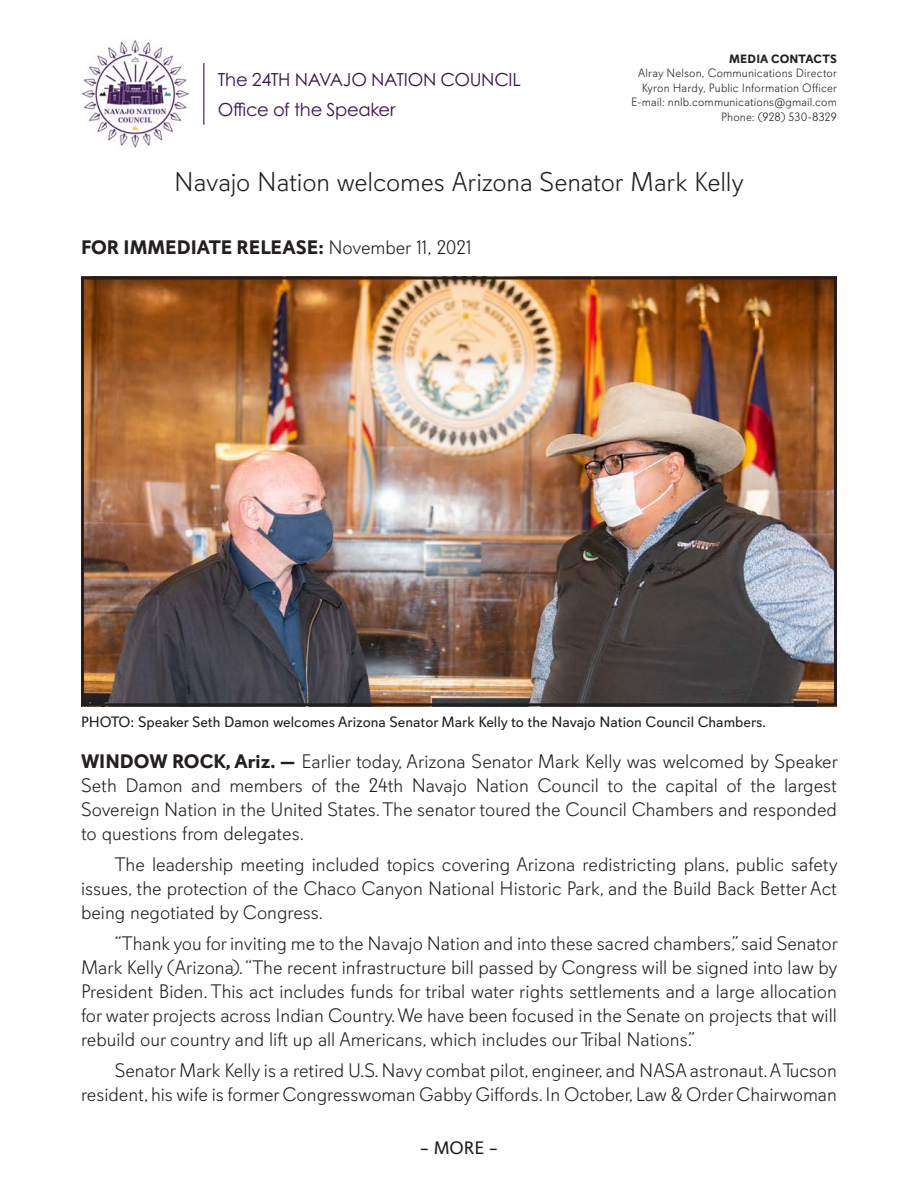
<style>
.page{position:relative;width:918px;height:1188px;background:#fff}
.page>*{position:absolute;margin:0;border:0;box-sizing:border-box;transform-origin:0 0}
.PR_Title{font:300 27px "Davis Sans";letter-spacing:-.005em;color:#231f20}
.Regular_PR_Paragraph{font:300 19.5px/24px "Davis Sans";color:#231f20;text-align:justify}
.PR_First_Paragraph{font:300 19.5px/24px "Davis Sans";color:#231f20;text-align:justify}
.t1{font:700 19.5px "Davis Sans";color:#231f20}
.t2{font:18px "Century Gothic Pro";letter-spacing:-.02em;color:#3d1655}
.t3{font:18px "Davis Sans";color:#231f20}
.t4{font:15px "Davis Sans";color:#231f20}
.PR_Body_11_pt{font:300 12px "Davis Sans";letter-spacing:.01em;color:#231f20}
.PR_Body_11_pt-2{font:700 12px "Davis Sans";letter-spacing:.015em;color:#231f20}
.s1{font-weight:300}
.s2{font-weight:700}
</style>
<div class="page">
<img style="left:85px;top:280px;width:748px;height:422px">
<div style="left:81px;top:276px;width:756px;height:430px;border:3px solid #231f20"></div>
<hr style="left:203px;top:63px;width:1px;height:62px;background:#3d1655">
<img style="left:81px;top:39px;width:108px;height:108px">
<p class="t2" style="left:218px;top:68px;width:304px">The 24TH NAVAJO NATION COUNCIL</p>
<p class="t2" style="left:218px;top:98px;width:179px">Office of the Speaker</p>
<p class="PR_Body_11_pt-2" style="left:729px;top:52px;width:109px">MEDIA CONTACTS</p>
<p class="PR_Body_11_pt" style="left:638px;top:67px;width:200px">Alray Nelson, Communications Director</p>
<p class="PR_Body_11_pt" style="left:642px;top:81px;width:197px">Kyron Hardy, Public Information Officer</p>
<p class="PR_Body_11_pt" style="left:631px;top:95px;width:207px">E-mail: nnlb.communications@gmail.com</p>
<p class="PR_Body_11_pt" style="left:721px;top:110px;width:117px">Phone: (928) 530-8329</p>
<p class="PR_Title" style="left:174px;top:167px;width:571px">Navajo Nation welcomes Arizona Senator Mark Kelly</p>
<p class="t1" style="left:81px;top:236px;width:392px">FOR IMMEDIATE RELEASE: <span class="s1">November 11, 2021</span></p>
<p class="t4" style="left:81px;top:714px;width:687px">PHOTO: Speaker Seth Damon welcomes Arizona Senator Mark Kelly to the Navajo Nation Council Chambers.</p>
<p class="PR_First_Paragraph" style="left:81px;top:750px;width:759px"><span class="s2">WINDOW ROCK, Ariz. —</span> Earlier today, Arizona Senator Mark Kelly was welcomed by Speaker Seth Damon and members of the 24th Navajo Nation Council to the capital of the largest Sovereign Nation in the United States. The senator toured the Council Chambers and responded to questions from delegates.</p>
<p class="Regular_PR_Paragraph" style="left:81px;top:853px;width:758px;text-indent:34px">The leadership meeting included topics covering Arizona redistricting plans, public safety issues, the protection of the Chaco Canyon National Historic Park, and the Build Back Better Act being negotiated by Congress.</p>
<p class="Regular_PR_Paragraph" style="left:81px;top:932px;width:759px;text-indent:34px">“Thank you for inviting me to the Navajo Nation and into these sacred chambers,” said Senator Mark Kelly (Arizona). “The recent infrastructure bill passed by Congress will be signed into law by President Biden. This act includes funds for tribal water rights settlements and a large allocation for water projects across Indian Country. We have been focused in the Senate on projects that will rebuild our country and lift up all Americans, which includes our Tribal Nations.”</p>
<p class="Regular_PR_Paragraph" style="left:81px;top:1059px;width:758px;text-align:right">Senator Mark Kelly is a retired U.S. Navy combat pilot, engineer, and NASA astronaut. A Tucson resident, his wife is former Congresswoman Gabby Giffords. In October, Law &amp; Order Chairwoman</p>
<p class="t3" style="left:420px;top:1138px;width:80px">– MORE –</p>
</div>
